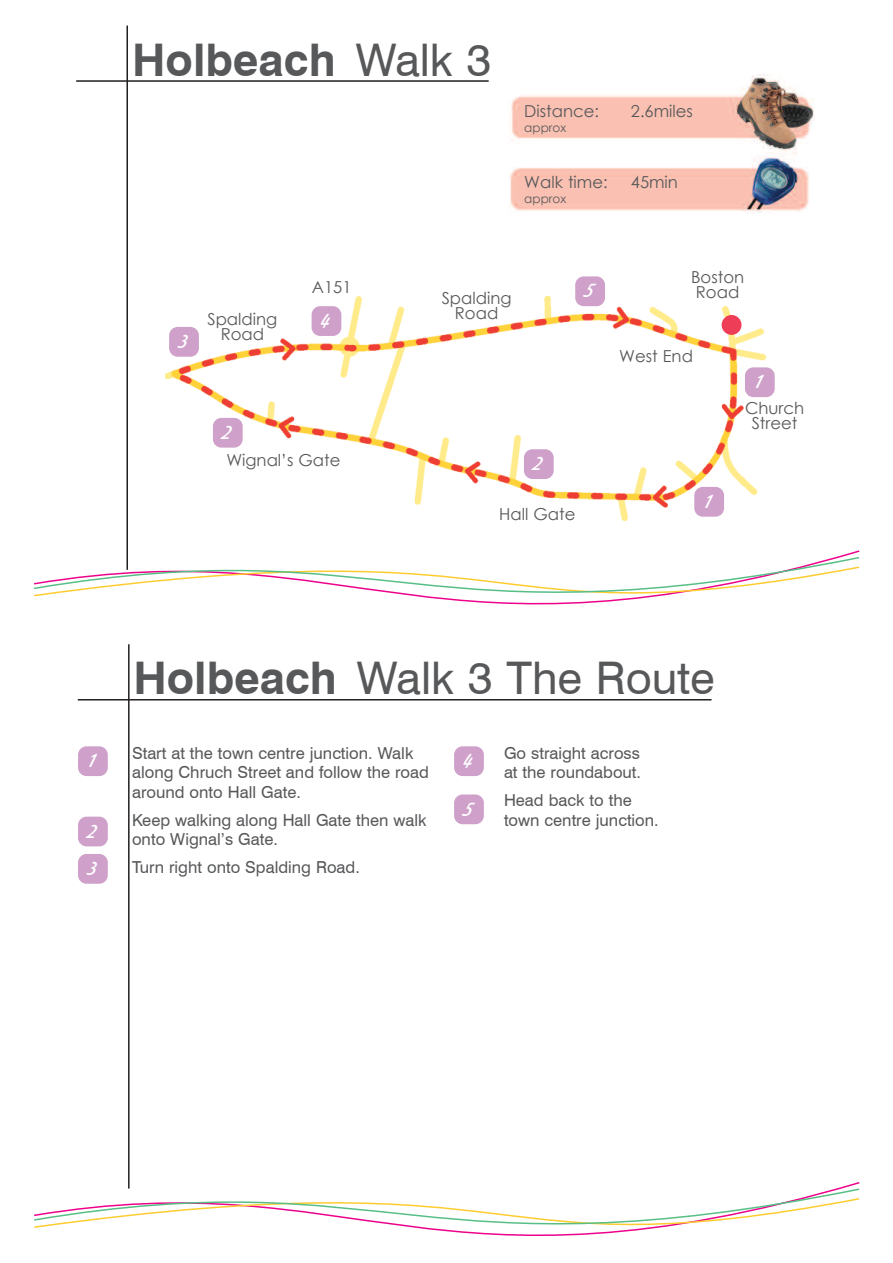
<style>
.page{position:relative;width:893px;height:1263px;background:#fff}
.page>*{position:absolute;margin:0;border:0;box-sizing:border-box;transform-origin:0 0}
.t1{font:45px "Swiss 721 BT";color:#57585a}
.t2{font:700 45px "Swiss 721 BT";color:#57585a}
.t3{font:italic 18px/37.3px "Freehand 521 BT Regular C";color:#fff}
.t4{font:16.5px/19.5px "Swiss 721 BT";color:#57585a}
.t5{font:16.5px/15px "Century Gothic";color:#57585a;text-align:center}
.t6{font:12px "Century Gothic";color:#57585a}
.s1{font-weight:400}
.s2{font-weight:700}
</style>
<div class="page">
<img style="left:165px;top:296px;width:601px;height:225px">
<div style="left:745px;top:367px;width:30px;height:30px;background:#cfa0c9;border-radius:9px"></div>
<div style="left:694px;top:487px;width:30px;height:30px;background:#cfa0c9;border-radius:9px"></div>
<div style="left:575px;top:276px;width:30px;height:30px;background:#cfa0c9;border-radius:9px"></div>
<div style="left:524px;top:449px;width:30px;height:30px;background:#cfa0c9;border-radius:9px"></div>
<div style="left:213px;top:418px;width:30px;height:30px;background:#cfa0c9;border-radius:9px"></div>
<div style="left:169px;top:327px;width:30px;height:30px;background:#cfa0c9;border-radius:9px"></div>
<div style="left:312px;top:306px;width:29px;height:30px;background:#cfa0c9;border-radius:9px"></div>
<img style="left:509px;top:74px;width:306px;height:140px">
<hr style="left:76px;top:80px;width:413px;height:2px;background:#231f20">
<hr style="left:126px;top:26px;width:2px;height:544px;background:#231f20">
<div style="left:722px;top:315px;width:19px;height:20px;background:#ee3d56;border-radius:50%"></div>
<svg style="left:34px;top:528px;width:826px;height:77px"></svg>
<svg style="left:34px;top:1182px;width:826px;height:54px"></svg>
<div style="left:78px;top:746px;width:30px;height:30px;background:#cfa0c9;border-radius:9px"></div>
<div style="left:78px;top:817px;width:30px;height:29px;background:#cfa0c9;border-radius:9px"></div>
<div style="left:78px;top:854px;width:30px;height:30px;background:#cfa0c9;border-radius:9px"></div>
<hr style="left:78px;top:699px;width:633px;height:1px;background:#231f20">
<hr style="left:128px;top:644px;width:2px;height:544px;background:#231f20">
<div style="left:454px;top:746px;width:30px;height:30px;background:#cfa0c9;border-radius:9px"></div>
<div style="left:454px;top:794px;width:30px;height:30px;background:#cfa0c9;border-radius:9px"></div>
<h1 class="t2" style="left:132px;top:32px;width:361px">Holbeach <span class="s1">Walk 3</span></h1>
<p class="t5" style="left:524px;top:103px;width:76px">Distance:</p>
<p class="t5" style="left:631px;top:103px;width:64px">2.6miles</p>
<p class="t6" style="left:524px;top:120px;width:43px">approx</p>
<p class="t5" style="left:524px;top:174px;width:85px">Walk time:</p>
<p class="t5" style="left:631px;top:174px;width:49px">45min</p>
<p class="t6" style="left:524px;top:191px;width:43px">approx</p>
<p class="t3" style="left:178px;top:323px;width:11px">3</p>
<p class="t5" style="left:207px;top:311px;width:71px">Spalding<br>Road</p>
<p class="t5" style="left:312px;top:279px;width:41px">A151</p>
<p class="t3" style="left:320px;top:302px;width:11px">4</p>
<p class="t3" style="left:222px;top:414px;width:11px">2</p>
<p class="t5" style="left:226px;top:452px;width:116px">Wignal’s Gate</p>
<p class="t5" style="left:442px;top:290px;width:71px">Spalding<br>Road</p>
<p class="t3" style="left:533px;top:445px;width:11px">2</p>
<p class="t3" style="left:584px;top:272px;width:11px">5</p>
<p class="t5" style="left:691px;top:269px;width:55px;text-align:left">Boston<br>Road</p>
<p class="t5" style="left:619px;top:348px;width:75px">West End</p>
<p class="t3" style="left:754px;top:363px;width:14px">1</p>
<p class="t5" style="left:745px;top:400px;width:61px">Church<br>Street</p>
<p class="t5" style="left:499px;top:506px;width:78px">Hall Gate</p>
<p class="t3" style="left:703px;top:483px;width:14px">1</p>
<p class="t3" style="left:87px;top:742px;width:14px">1</p>
<p class="t3" style="left:87px;top:812px;width:11px">2<br>3</p>
<h1 class="t1" style="left:133px;top:651px;width:583px"><span class="s2">Holbeach</span> Walk 3 The Route</h1>
<p class="t4" style="left:132px;top:743px;width:298px">Start at the town centre junction. Walk along Chruch Street and follow the road around onto Hall Gate.</p>
<p class="t4" style="left:132px;top:810px;width:296px">Keep walking along Hall Gate then walk onto Wignal’s Gate.</p>
<p class="t4" style="left:132px;top:858px;width:229px">Turn right onto Spalding Road.</p>
<p class="t3" style="left:463px;top:742px;width:11px">4</p>
<p class="t3" style="left:463px;top:790px;width:11px">5</p>
<p class="t4" style="left:504px;top:743px;width:139px">Go straight across at the roundabout.</p>
<p class="t4" style="left:504px;top:791px;width:156px">Head back to the town centre junction.</p>
</div>
